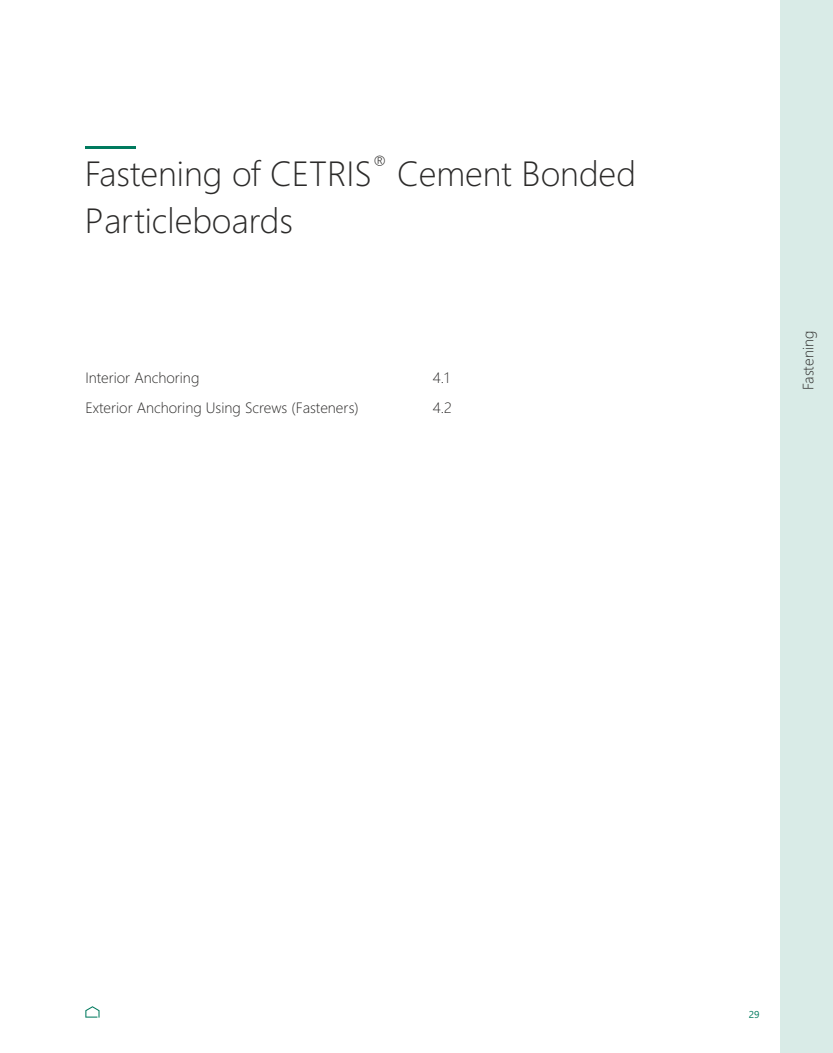
<style>
.page{position:relative;width:833px;height:1053px;background:#fff}
.page>*{position:absolute;margin:0;border:0;box-sizing:border-box;transform-origin:0 0}
.t1{font:300 35px/47.5px "Segoe UI";color:#2b2a29}
.t2{font:300 17.5px "Segoe UI";color:#2b2a29}
.t3{font:300 15px "Segoe UI";color:#2b2a29}
.t4{font:10px "Segoe UI";color:#007a5e}
</style>
<div class="page">
<hr style="left:85px;top:146px;width:51px;height:2px;background:#007a5e">
<div style="left:779px;top:0;width:54px;height:1052px;background:#d9ebe7"></div>
<svg style="left:85px;top:1006px;width:14px;height:11px"></svg>
<p class="t2" style="left:372px;top:155px;width:17px">®</p>
<h1 class="t1" style="left:85px;top:153px;width:552px">Fastening of CETRIS Cement Bonded<br>Particleboards</h1>
<p class="t3" style="left:85px;top:372px;width:115px">Interior Anchoring</p>
<p class="t3" style="left:433px;top:372px;width:18px">4.1</p>
<p class="t3" style="left:85px;top:402px;width:275px">Exterior Anchoring Using Screws (Fasteners)</p>
<p class="t3" style="left:433px;top:402px;width:21px">4.2</p>
<p class="t3" style="left:802px;top:390px;width:60px;rotate:-90deg">Fastening</p>
<p class="t4" style="left:748px;top:1010px;width:12px">29</p>
</div>
